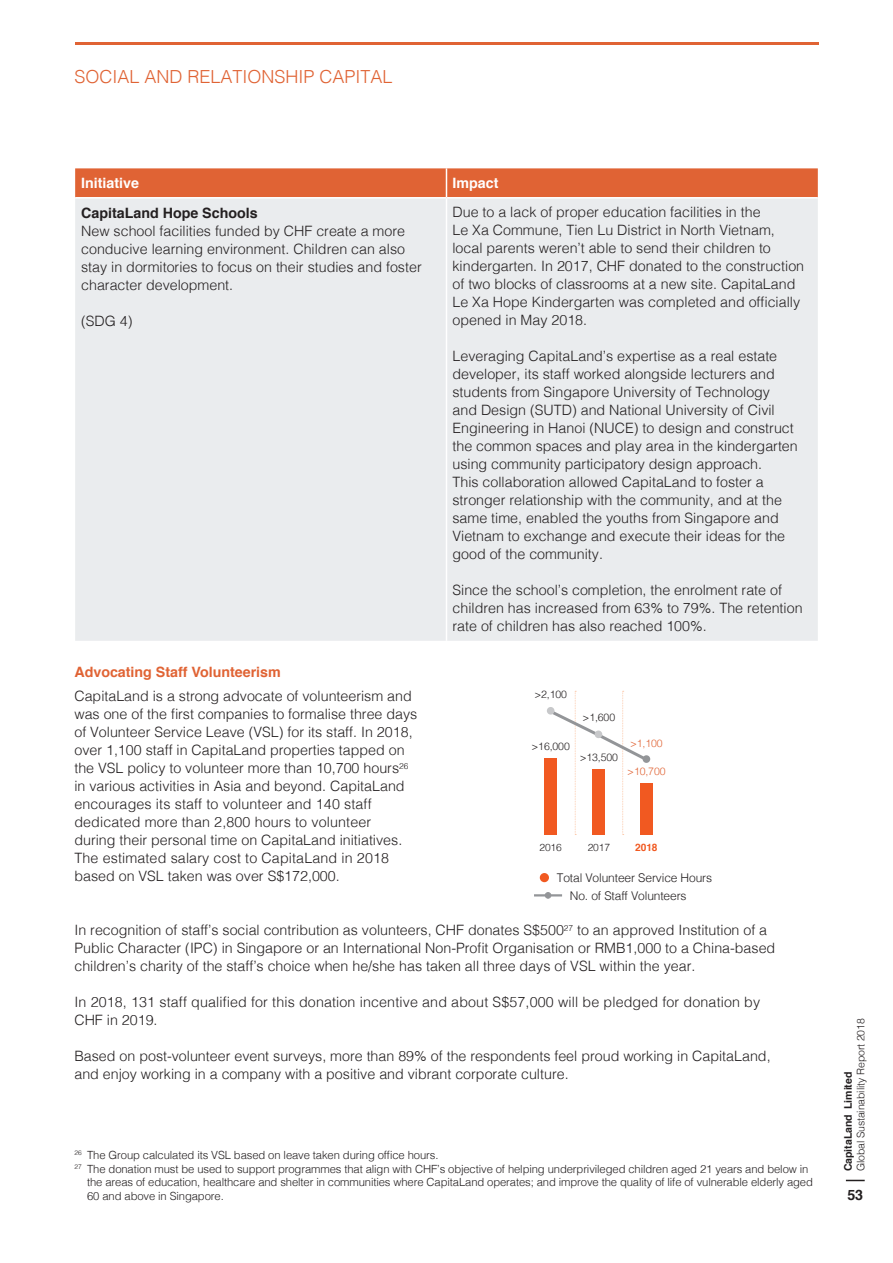
<style>
.page{position:relative;width:893px;height:1263px;background:#fff}
.page>*{position:absolute;margin:0;border:0;box-sizing:border-box;transform-origin:0 0}
.t1{font:300 18px "Helvetica";color:#e06334}
.t2{font:300 14.25px/18px "Helvetica";color:#231f20}
.t3{font:700 14.25px "Helvetica";color:#e06334}
.t4{font:700 14.25px "Helvetica";color:#231f20}
.t5{font:700 14.25px "Helvetica";color:#fff}
.t6{font:300 12px "Helvetica";letter-spacing:-.01em;color:#231f20}
.t7{font:300 11.25px/13.5px "Helvetica";letter-spacing:-.01em;color:#231f20}
.t8{font:300 10.5px "Helvetica";letter-spacing:-.01em;color:#231f20}
.t9{font:700 10.5px "Helvetica";color:#231f20}
.t10{font:300 10.5px "Helvetica";letter-spacing:-.01em;color:#e06334}
.t11{font:300 10.2px "Helvetica";letter-spacing:-.01em;color:#231f20}
.t12{font:700 10.2px "Helvetica";color:#f15921}
</style>
<div class="page">
<svg style="left:846px;top:1180px;width:19px;height:1px"></svg>
<hr style="left:75px;top:43px;width:744px;height:2px;background:#e06334">
<div style="left:75px;top:199px;width:743px;height:442px;background:#eaecee"></div>
<div style="left:75px;top:168px;width:743px;height:29px;background:#e06334"></div>
<hr style="left:446px;top:199px;width:1px;height:442px;background:#fff">
<div style="left:540px;top:873px;width:9px;height:9px;background:#f15921;border-radius:50%"></div>
<div style="left:544px;top:758px;width:13px;height:77px;background:#f15921"></div>
<div style="left:640px;top:783px;width:13px;height:52px;background:#f15921"></div>
<hr style="left:534px;top:894px;width:28px;height:2px;background:#939598">
<svg style="left:545px;top:892px;width:6px;height:7px"></svg>
<svg style="left:548px;top:691px;width:102px;height:144px"></svg>
<div style="left:547px;top:707px;width:7px;height:8px;background:#c7c8ca;border-radius:50%"></div>
<div style="left:595px;top:730px;width:7px;height:8px;background:#c7c8ca;border-radius:50%"></div>
<div style="left:643px;top:755px;width:7px;height:8px;background:#939598;border-radius:50%"></div>
<p class="t1" style="left:74px;top:61px;width:320px">SOCIAL AND RELATIONSHIP CAPITAL</p>
<p class="t5" style="left:81px;top:172px;width:59px">Initiative</p>
<p class="t5" style="left:452px;top:172px;width:47px">Impact</p>
<p class="t4" style="left:81px;top:201px;width:178px">CapitaLand Hope Schools</p>
<p class="t2" style="left:81px;top:221px;width:342px">New school facilities funded by CHF create a more conducive learning environment. Children can also stay in dormitories to focus on their studies and foster character development.</p>
<p class="t2" style="left:81px;top:311px;width:53px">(SDG 4)</p>
<p class="t2" style="left:452px;top:202px;width:353px">Due to a lack of proper education facilities in the<br>Le Xa Commune, Tien Lu District in North Vietnam, local parents weren’t able to send their children to kindergarten. In 2017, CHF donated to the construction of two blocks of classrooms at a new site. CapitaLand Le Xa Hope Kindergarten was completed and officially opened in May 2018.</p>
<p class="t2" style="left:452px;top:346px;width:347px">Leveraging CapitaLand’s expertise as a real estate developer, its staff worked alongside lecturers and students from Singapore University of Technology and Design (SUTD) and National University of Civil Engineering in Hanoi (NUCE) to design and construct the common spaces and play area in the kindergarten using community participatory design approach.<br>This collaboration allowed CapitaLand to foster a stronger relationship with the community, and at the same time, enabled the youths from Singapore and Vietnam to exchange and execute their ideas for the good of the community.</p>
<p class="t2" style="left:452px;top:580px;width:352px">Since the school’s completion, the enrolment rate of children has increased from 63% to 79%. The retention rate of children has also reached 100%.</p>
<p class="t3" style="left:74px;top:660px;width:208px">Advocating Staff Volunteerism</p>
<p class="t2" style="left:74px;top:686px;width:344px">CapitaLand is a strong advocate of volunteerism and was one of the first companies to formalise three days of Volunteer Service Leave (VSL) for its staff. In 2018, over 1,100 staff in CapitaLand properties tapped on the VSL policy to volunteer more than 10,700 hours<sup>26 </sup>in various activities in Asia and beyond. CapitaLand encourages its staff to volunteer and 140 staff dedicated more than 2,800 hours to volunteer<br>during their personal time on CapitaLand initiatives.<br>The estimated salary cost to CapitaLand in 2018 based on VSL taken was over S$172,000.</p>
<p class="t8" style="left:534px;top:686px;width:34px">&gt;2,100</p>
<p class="t8" style="left:531px;top:737px;width:40px">&gt;16,000</p>
<p class="t8" style="left:582px;top:709px;width:34px">&gt;1,600</p>
<p class="t8" style="left:580px;top:748px;width:40px">&gt;13,500</p>
<p class="t10" style="left:630px;top:734px;width:34px">&gt;1,100</p>
<p class="t10" style="left:627px;top:762px;width:40px">&gt;10,700</p>
<p class="t11" style="left:539px;top:838px;width:24px">2016</p>
<p class="t11" style="left:588px;top:838px;width:24px">2017</p>
<p class="t12" style="left:635px;top:839px;width:24px">2018</p>
<p class="t6" style="left:557px;top:867px;width:157px">Total Volunteer Service Hours</p>
<p class="t6" style="left:570px;top:885px;width:118px">No. of Staff Volunteers</p>
<p class="t2" style="left:74px;top:920px;width:702px">In recognition of staff’s social contribution as volunteers, CHF donates S$500<sup>27</sup> to an approved Institution of a<br>Public Character (IPC) in Singapore or an International Non-Profit Organisation or RMB1,000 to a China-based children’s charity of the staff’s choice when he/she has taken all three days of VSL within the year.</p>
<p class="t2" style="left:74px;top:992px;width:687px">In 2018, 131 staff qualified for this donation incentive and about S$57,000 will be pledged for donation by<br>CHF in 2019.</p>
<p class="t2" style="left:74px;top:1046px;width:698px">Based on post-volunteer event surveys, more than 89% of the respondents feel proud working in CapitaLand, and enjoy working in a company with a positive and vibrant corporate culture.</p>
<p class="t7" style="left:74px;top:1147px;width:366px"><sup>26</sup> The Group calculated its VSL based on leave taken during office hours.</p>
<p class="t7" style="left:87px;top:1161px;width:727px;text-indent:-13px"><sup>27</sup> The donation must be used to support programmes that align with CHF’s objective of helping underprivileged children aged 21 years and below in the areas of education, healthcare and shelter in communities where CapitaLand operates; and improve the quality of life of vulnerable elderly aged<br>60 and above in Singapore.</p>
<p class="t8" style="left:852px;top:1171px;width:155px;rotate:-90deg">Global Sustainability Report 2018</p>
<p class="t9" style="left:840px;top:1171px;width:101px;rotate:-90deg">CapitaLand Limited</p>
<p class="t4" style="left:847px;top:1183px;width:17px">53</p>
</div>
